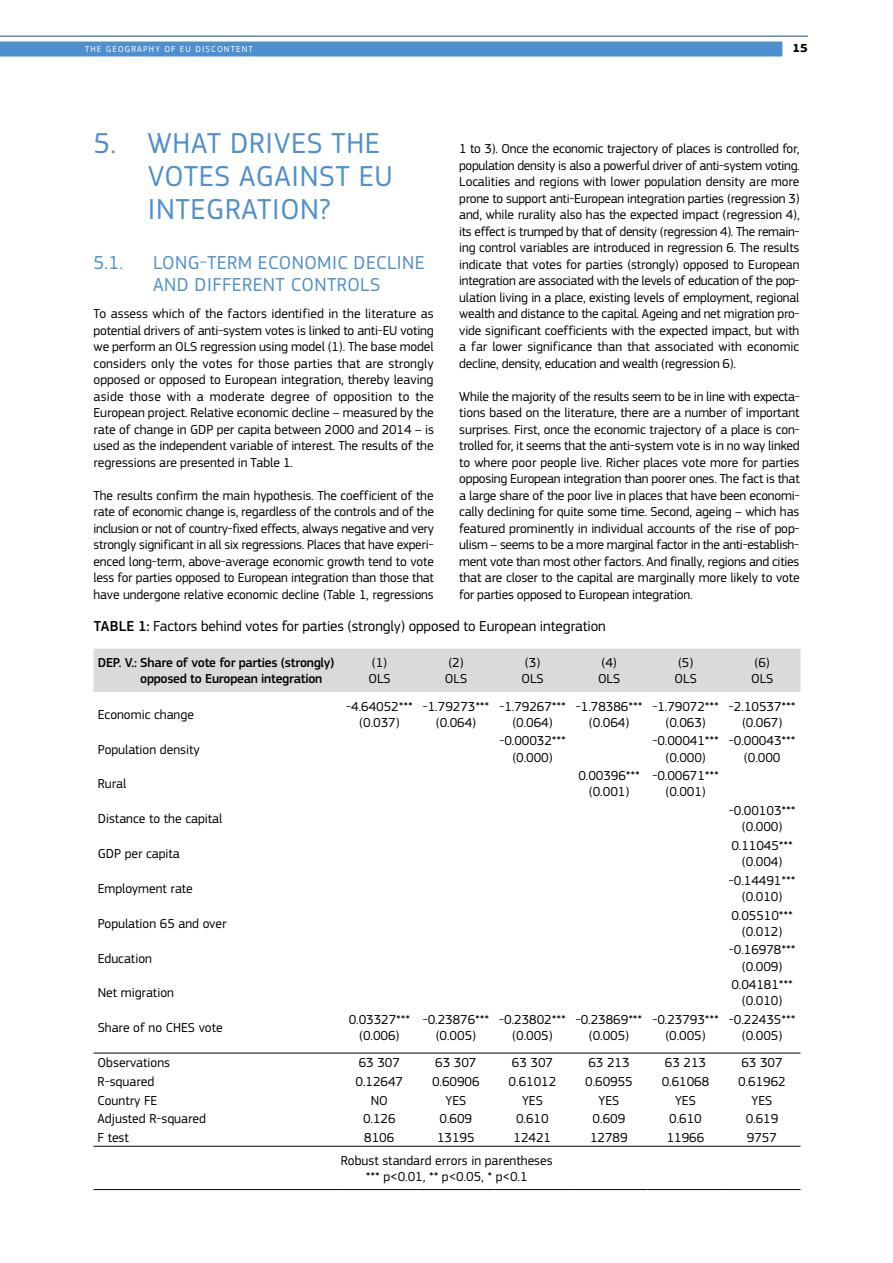
<style>
.page{position:relative;width:893px;height:1263px;background:#fff}
.page>*{position:absolute;margin:0;border:0;box-sizing:border-box;transform-origin:0 0}
.t1{font:30px/33px "EC Square Sans Pro";letter-spacing:.02em;color:#4f8fcd}
.t2{font:19.5px/22.5px "EC Square Sans Pro";letter-spacing:.02em;color:#4f8fcd}
.t3{font:15px "EC Square Sans Pro";letter-spacing:-.005em;color:#000}
.t4{font:13.5px/16.5px "EC Square Sans Pro";color:#000;text-align:center}
.t5{font:500 13.5px/16.2px "EC Square Sans Pro";letter-spacing:-.02em;color:#000}
.t6{font:700 12px "EC Square Sans Pro";color:#000;scale:1.07 1}
.t7{font:9px "EC Square Sans Pro";letter-spacing:.12em;color:#fff}
.s1{font-weight:500}
</style>
<div class="page">
<div style="left:94px;top:649px;width:706px;height:43px;background:#dadada"></div>
<hr style="left:94px;top:1189px;width:247px;height:1px;background:#000">
<hr style="left:341px;top:1189px;width:77px;height:1px;background:#000">
<hr style="left:418px;top:1189px;width:76px;height:1px;background:#000">
<hr style="left:494px;top:1189px;width:77px;height:1px;background:#000">
<hr style="left:571px;top:1189px;width:76px;height:1px;background:#000">
<hr style="left:647px;top:1189px;width:77px;height:1px;background:#000">
<hr style="left:724px;top:1189px;width:76px;height:1px;background:#000">
<hr style="left:94px;top:1053px;width:247px;height:1px;background:#000">
<hr style="left:341px;top:1053px;width:77px;height:1px;background:#000">
<hr style="left:418px;top:1053px;width:76px;height:1px;background:#000">
<hr style="left:494px;top:1053px;width:77px;height:1px;background:#000">
<hr style="left:571px;top:1053px;width:76px;height:1px;background:#000">
<hr style="left:647px;top:1053px;width:77px;height:1px;background:#000">
<hr style="left:724px;top:1053px;width:76px;height:1px;background:#000">
<hr style="left:94px;top:1146px;width:247px;height:1px;background:#000">
<hr style="left:341px;top:1146px;width:77px;height:1px;background:#000">
<hr style="left:418px;top:1146px;width:76px;height:1px;background:#000">
<hr style="left:494px;top:1146px;width:77px;height:1px;background:#000">
<hr style="left:571px;top:1146px;width:76px;height:1px;background:#000">
<hr style="left:647px;top:1146px;width:77px;height:1px;background:#000">
<hr style="left:724px;top:1146px;width:76px;height:1px;background:#000">
<div style="left:0;top:42px;width:782px;height:15px;background:#4f8fcd"></div>
<hr style="left:0;top:36px;width:808px;height:1px;background:#184694">
<p class="t7" style="left:85px;top:44px;width:169px">THE GEOGRAPHY OF EU DISCONTENT</p>
<p class="t6" style="left:793px;top:41px;width:16px">15</p>
<h1 class="t1" style="left:148px;top:127px;width:246px;text-indent:-54px">5. WHAT DRIVES THE<br>VOTES AGAINST EU<br>INTEGRATION?</h1>
<h2 class="t2" style="left:94px;top:251px;width:31px">5.1.</h2>
<h2 class="t2" style="left:153px;top:251px;width:273px">LONG-TERM ECONOMIC DECLINE<br>AND DIFFERENT CONTROLS</h2>
<p class="t4" style="left:94px;top:305px;width:342px;text-align:justify">To assess which of the factors identified in the literature as potential drivers of anti-system votes is linked to anti-EU voting we perform an OLS regression using model (1). The base model considers only the votes for those parties that are strongly opposed or opposed to European integration, thereby leaving aside those with a moderate degree of opposition to the European project. Relative economic decline – measured by the rate of change in GDP per capita between 2000 and 2014 – is used as the independent variable of interest. The results of the regressions are presented in Table 1.</p>
<p class="t4" style="left:94px;top:487px;width:342px;text-align:justify">The results confirm the main hypothesis. The coefficient of the rate of economic change is, regardless of the controls and of the inclusion or not of country-fixed effects, always negative and very strongly significant in all six regressions. Places that have experi&shy;enced long-term, above-average economic growth tend to vote less for parties opposed to European integration than those that have undergone relative economic decline (Table 1, regressions</p>
<p class="t4" style="left:459px;top:140px;width:342px;text-align:justify">1 to 3). Once the economic trajectory of places is controlled for, population density is also a powerful driver of anti-system voting.<br>Localities and regions with lower population density are more prone to support anti-European integration parties (regression 3) and, while rurality also has the expected impact (regression 4), its effect is trumped by that of density (regression 4). The remain&shy;ing control variables are introduced in regression 6. The results indicate that votes for parties (strongly) opposed to European integration are associated with the levels of education of the pop&shy;ulation living in a place, existing levels of employment, regional wealth and distance to the capital. Ageing and net migration pro&shy;vide significant coefficients with the expected impact, but with a far lower significance than that associated with economic decline, density, education and wealth (regression 6).</p>
<p class="t4" style="left:459px;top:388px;width:342px;text-align:justify">While the majority of the results seem to be in line with expecta&shy;tions based on the literature, there are a number of important surprises. First, once the economic trajectory of a place is con&shy;trolled for, it seems that the anti-system vote is in no way linked to where poor people live. Richer places vote more for parties opposing European integration than poorer ones. The fact is that a large share of the poor live in places that have been economi&shy;cally declining for quite some time. Second, ageing – which has featured prominently in individual accounts of the rise of pop&shy;ulism – seems to be a more marginal factor in the anti-establish&shy;ment vote than most other factors. And finally, regions and cities that are closer to the capital are marginally more likely to vote for parties opposed to European integration.</p>
<p class="t3" style="left:94px;top:617px;width:514px"><span class="s1">TABLE 1:</span> Factors behind votes for parties (strongly) opposed to European integration</p>
<p class="t5" style="left:140px;top:655px;width:196px;text-indent:-42px">DEP. V.: Share of vote for parties (strongly) opposed to European integration</p>
<p class="t4" style="left:368px;top:655px;width:24px;text-align:left">(1)<br>OLS</p>
<p class="t4" style="left:445px;top:655px;width:24px;text-align:left">(2)<br>OLS</p>
<p class="t4" style="left:521px;top:655px;width:24px;text-align:left">(3)<br>OLS</p>
<p class="t4" style="left:598px;top:655px;width:24px;text-align:left">(4)<br>OLS</p>
<p class="t4" style="left:674px;top:655px;width:24px;text-align:left">(5)<br>OLS</p>
<p class="t4" style="left:751px;top:655px;width:24px;text-align:left">(6)<br>OLS</p>
<p class="t4" style="left:98px;top:706px;width:98px">Economic change</p>
<p class="t4" style="left:346px;top:698px;width:68px">-4.64052*** (0.037)</p>
<p class="t4" style="left:423px;top:698px;width:68px">-1.79273*** (0.064)</p>
<p class="t4" style="left:499px;top:698px;width:68px">-1.79267*** (0.064)</p>
<p class="t4" style="left:576px;top:698px;width:68px">-1.78386*** (0.064)</p>
<p class="t4" style="left:652px;top:698px;width:68px">-1.79072*** (0.063)</p>
<p class="t4" style="left:729px;top:698px;width:68px">-2.10537*** (0.067)</p>
<p class="t4" style="left:98px;top:741px;width:103px">Population density</p>
<p class="t4" style="left:499px;top:733px;width:68px">-0.00032*** (0.000)</p>
<p class="t4" style="left:652px;top:733px;width:68px">-0.00041*** (0.000)</p>
<p class="t4" style="left:729px;top:733px;width:68px">-0.00043*** (0.000</p>
<p class="t4" style="left:98px;top:776px;width:30px">Rural</p>
<p class="t4" style="left:578px;top:768px;width:63px">0.00396*** (0.001)</p>
<p class="t4" style="left:652px;top:768px;width:68px">-0.00671*** (0.001)</p>
<p class="t4" style="left:98px;top:810px;width:126px">Distance to the capital</p>
<p class="t4" style="left:729px;top:803px;width:68px">-0.00103*** (0.000)</p>
<p class="t4" style="left:98px;top:845px;width:84px">GDP per capita</p>
<p class="t4" style="left:731px;top:837px;width:63px">0.11045*** (0.004)</p>
<p class="t4" style="left:98px;top:880px;width:97px">Employment rate</p>
<p class="t4" style="left:729px;top:872px;width:68px">-0.14491*** (0.010)</p>
<p class="t4" style="left:98px;top:915px;width:130px">Population 65 and over</p>
<p class="t4" style="left:731px;top:907px;width:63px">0.05510*** (0.012)</p>
<p class="t4" style="left:98px;top:950px;width:56px">Education</p>
<p class="t4" style="left:729px;top:942px;width:68px">-0.16978*** (0.009)</p>
<p class="t4" style="left:98px;top:985px;width:78px">Net migration</p>
<p class="t4" style="left:731px;top:977px;width:63px">0.04181*** (0.010)</p>
<p class="t4" style="left:98px;top:1019px;width:127px">Share of no CHES vote</p>
<p class="t4" style="left:349px;top:1012px;width:63px">0.03327*** (0.006)</p>
<p class="t4" style="left:423px;top:1012px;width:68px">-0.23876*** (0.005)</p>
<p class="t4" style="left:499px;top:1012px;width:68px">-0.23802*** (0.005)</p>
<p class="t4" style="left:576px;top:1012px;width:68px">-0.23869*** (0.005)</p>
<p class="t4" style="left:652px;top:1012px;width:68px">-0.23793*** (0.005)</p>
<p class="t4" style="left:729px;top:1012px;width:68px">-0.22435*** (0.005)</p>
<p class="t4" style="left:98px;top:1055px;width:74px">Observations</p>
<p class="t4" style="left:359px;top:1055px;width:43px">63 307</p>
<p class="t4" style="left:435px;top:1055px;width:43px">63 307</p>
<p class="t4" style="left:512px;top:1055px;width:43px">63 307</p>
<p class="t4" style="left:588px;top:1055px;width:43px">63 213</p>
<p class="t4" style="left:665px;top:1055px;width:43px">63 213</p>
<p class="t4" style="left:741px;top:1055px;width:43px">63 307</p>
<p class="t4" style="left:98px;top:1073px;width:58px">R-squared</p>
<p class="t4" style="left:356px;top:1073px;width:49px">0.12647</p>
<p class="t4" style="left:432px;top:1073px;width:49px">0.60906</p>
<p class="t4" style="left:509px;top:1073px;width:49px">0.61012</p>
<p class="t4" style="left:585px;top:1073px;width:49px">0.60955</p>
<p class="t4" style="left:662px;top:1073px;width:49px">0.61068</p>
<p class="t4" style="left:738px;top:1073px;width:49px">0.61962</p>
<p class="t4" style="left:98px;top:1092px;width:61px">Country FE</p>
<p class="t4" style="left:371px;top:1092px;width:19px">NO</p>
<p class="t4" style="left:445px;top:1092px;width:22px">YES</p>
<p class="t4" style="left:522px;top:1092px;width:22px">YES</p>
<p class="t4" style="left:599px;top:1092px;width:22px">YES</p>
<p class="t4" style="left:675px;top:1092px;width:22px">YES</p>
<p class="t4" style="left:752px;top:1092px;width:22px">YES</p>
<p class="t4" style="left:98px;top:1111px;width:110px">Adjusted R-squared</p>
<p class="t4" style="left:363px;top:1111px;width:34px">0.126</p>
<p class="t4" style="left:440px;top:1111px;width:34px">0.609</p>
<p class="t4" style="left:516px;top:1111px;width:34px">0.610</p>
<p class="t4" style="left:593px;top:1111px;width:34px">0.609</p>
<p class="t4" style="left:669px;top:1111px;width:34px">0.610</p>
<p class="t4" style="left:746px;top:1111px;width:34px">0.619</p>
<p class="t4" style="left:98px;top:1129px;width:33px">F test</p>
<p class="t4" style="left:364px;top:1129px;width:32px">8106</p>
<p class="t4" style="left:437px;top:1129px;width:39px">13195</p>
<p class="t4" style="left:514px;top:1129px;width:39px">12421</p>
<p class="t4" style="left:590px;top:1129px;width:39px">12789</p>
<p class="t4" style="left:667px;top:1129px;width:39px">11966</p>
<p class="t4" style="left:747px;top:1129px;width:32px">9757</p>
<p class="t4" style="left:341px;top:1152px;width:213px">Robust standard errors in parentheses *** p&lt;0.01, ** p&lt;0.05, * p&lt;0.1</p>
</div>
